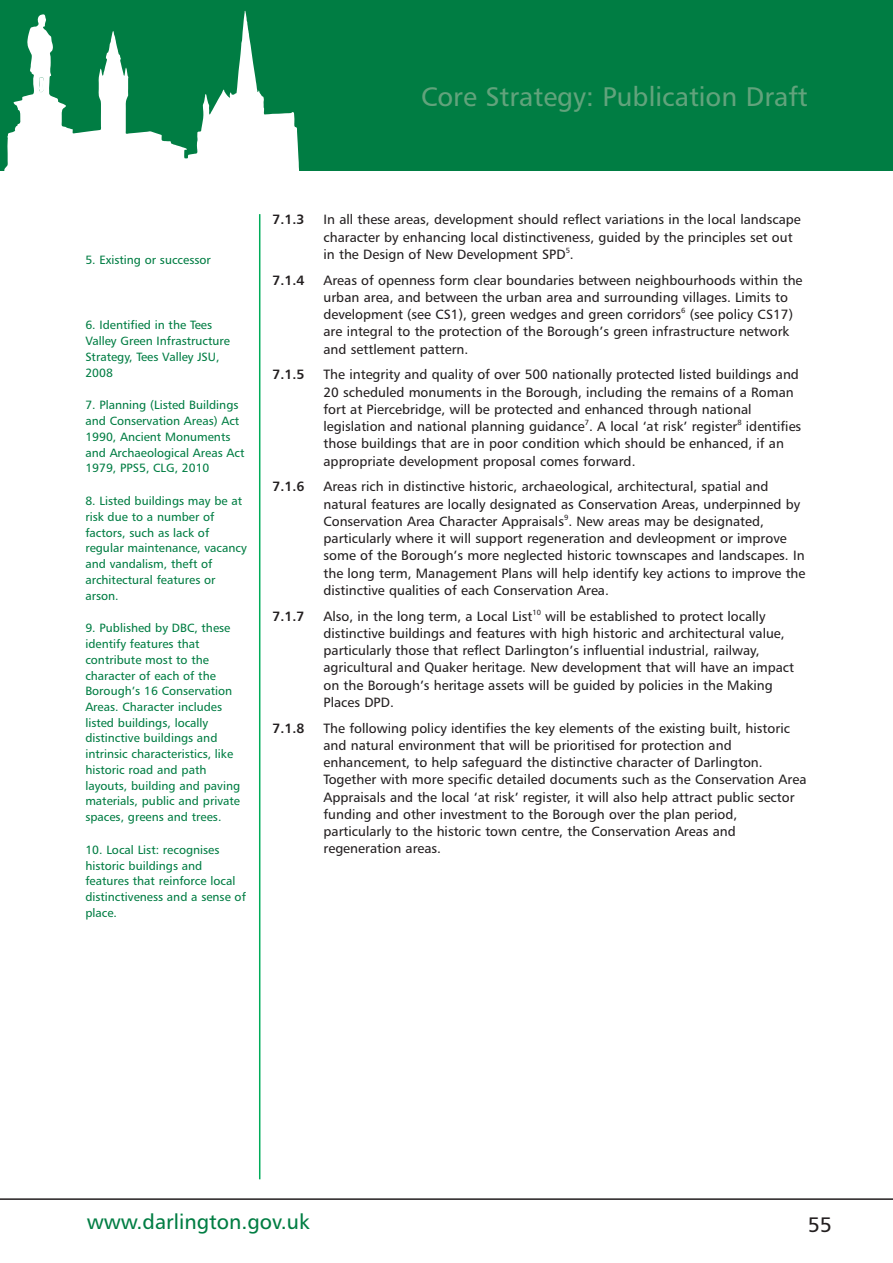
<style>
.page{position:relative;width:893px;height:1263px;background:#fff}
.page>*{position:absolute;margin:0;border:0;box-sizing:border-box;transform-origin:0 0}
.t1{font:27px "Humanist 777 BT Roman B";color:#62a37c}
.t2{font:21px "Humanist 777 BT Roman B";color:#007d43}
.t3{font:21px "Humanist 777 BT Roman B";color:#231f20}
.t4{font:13.5px/17.2px "Humanist 777 BT Roman B";color:#231f20}
.t5{font:13.5px "Humanist 777 BT Bold B";color:#231f20}
.t6{font:12px/15.8px "Humanist 777 BT Roman B";color:#007d43}
</style>
<div class="page">
<div style="left:0;top:0;width:892px;height:170px;background:#007d43"></div>
<svg style="left:4px;top:11px;width:295px;height:159px"></svg>
<svg style="left:39px;top:77px;width:4px;height:15px"></svg>
<hr style="left:0;top:1198px;width:892px;height:2px;background:#231f20">
<hr style="left:259px;top:214px;width:1px;height:965px;background:#00ac5a">
<h1 class="t1" style="left:421px;top:85px;width:388px">Core Strategy: Publication Draft</h1>
<p class="t6" style="left:85px;top:253px;width:127px">5. Existing or successor</p>
<p class="t6" style="left:85px;top:318px;width:146px">6. Identified in the Tees<br>Valley Green Infrastructure<br>Strategy, Tees Valley JSU,<br>2008</p>
<p class="t6" style="left:85px;top:398px;width:161px">7. Planning (Listed Buildings and Conservation Areas) Act<br>1990, Ancient Monuments and Archaeological Areas Act<br>1979, PPS5, CLG, 2010</p>
<p class="t6" style="left:85px;top:494px;width:163px">8. Listed buildings may be at risk due to a number of factors, such as lack of regular maintenance, vacancy and vandalism, theft of architectural features or arson.</p>
<p class="t6" style="left:85px;top:621px;width:156px">9. Published by DBC, these identify features that contribute most to the character of each of the<br>Borough’s 16 Conservation<br>Areas. Character includes listed buildings, locally distinctive buildings and intrinsic characteristics, like historic road and path layouts, building and paving materials, public and private spaces, greens and trees.</p>
<p class="t6" style="left:85px;top:843px;width:162px">10. Local List: recognises historic buildings and features that reinforce local distinctiveness and a sense of place.</p>
<p class="t5" style="left:272px;top:214px;width:34px">7.1.3</p>
<p class="t4" style="left:323px;top:212px;width:479px">In all these areas, development should reflect variations in the local landscape character by enhancing local distinctiveness, guided by the principles set out in the Design of New Development SPD<sup>5</sup>.</p>
<p class="t5" style="left:272px;top:275px;width:34px">7.1.4</p>
<p class="t4" style="left:323px;top:272px;width:480px">Areas of openness form clear boundaries between neighbourhoods within the urban area, and between the urban area and surrounding villages. Limits to development (see CS1), green wedges and green corridors<sup>6</sup> (see policy CS17) are integral to the protection of the Borough’s green infrastructure network and settlement pattern.</p>
<p class="t5" style="left:272px;top:369px;width:34px">7.1.5</p>
<p class="t4" style="left:323px;top:367px;width:479px">The integrity and quality of over 500 nationally protected listed buildings and 20 scheduled monuments in the Borough, including the remains of a Roman fort at Piercebridge, will be protected and enhanced through national legislation and national planning guidance<sup>7</sup>. A local ‘at risk’ register<sup>8</sup> identifies those buildings that are in poor condition which should be enhanced, if an appropriate development proposal comes forward.</p>
<p class="t5" style="left:272px;top:481px;width:34px">7.1.6</p>
<p class="t4" style="left:323px;top:479px;width:483px">Areas rich in distinctive historic, archaeological, architectural, spatial and natural features are locally designated as Conservation Areas, underpinned by Conservation Area Character Appraisals<sup>9</sup>. New areas may be designated, particularly where it will support regeneration and devleopment or improve some of the Borough’s more neglected historic townscapes and landscapes. In the long term, Management Plans will help identify key actions to improve the distinctive qualities of each Conservation Area.</p>
<p class="t5" style="left:272px;top:611px;width:34px">7.1.7</p>
<p class="t4" style="left:323px;top:608px;width:472px">Also, in the long term, a Local List<sup>10</sup> will be established to protect locally distinctive buildings and features with high historic and architectural value, particularly those that reflect Darlington’s influential industrial, railway, agricultural and Quaker heritage. New development that will have an impact on the Borough’s heritage assets will be guided by policies in the Making Places DPD.</p>
<p class="t5" style="left:272px;top:723px;width:34px">7.1.8</p>
<p class="t4" style="left:323px;top:720px;width:484px">The following policy identifies the key elements of the existing built, historic and natural environment that will be prioritised for protection and enhancement, to help safeguard the distinctive character of Darlington.<br>Together with more specific detailed documents such as the Conservation Area Appraisals and the local ‘at risk’ register, it will also help attract public sector funding and other investment to the Borough over the plan period, particularly to the historic town centre, the Conservation Areas and regeneration areas.</p>
<h2 class="t2" style="left:87px;top:1214px;width:224px">www.darlington.gov.uk</h2>
<h2 class="t3" style="left:808px;top:1216px;width:26px">55</h2>
</div>
